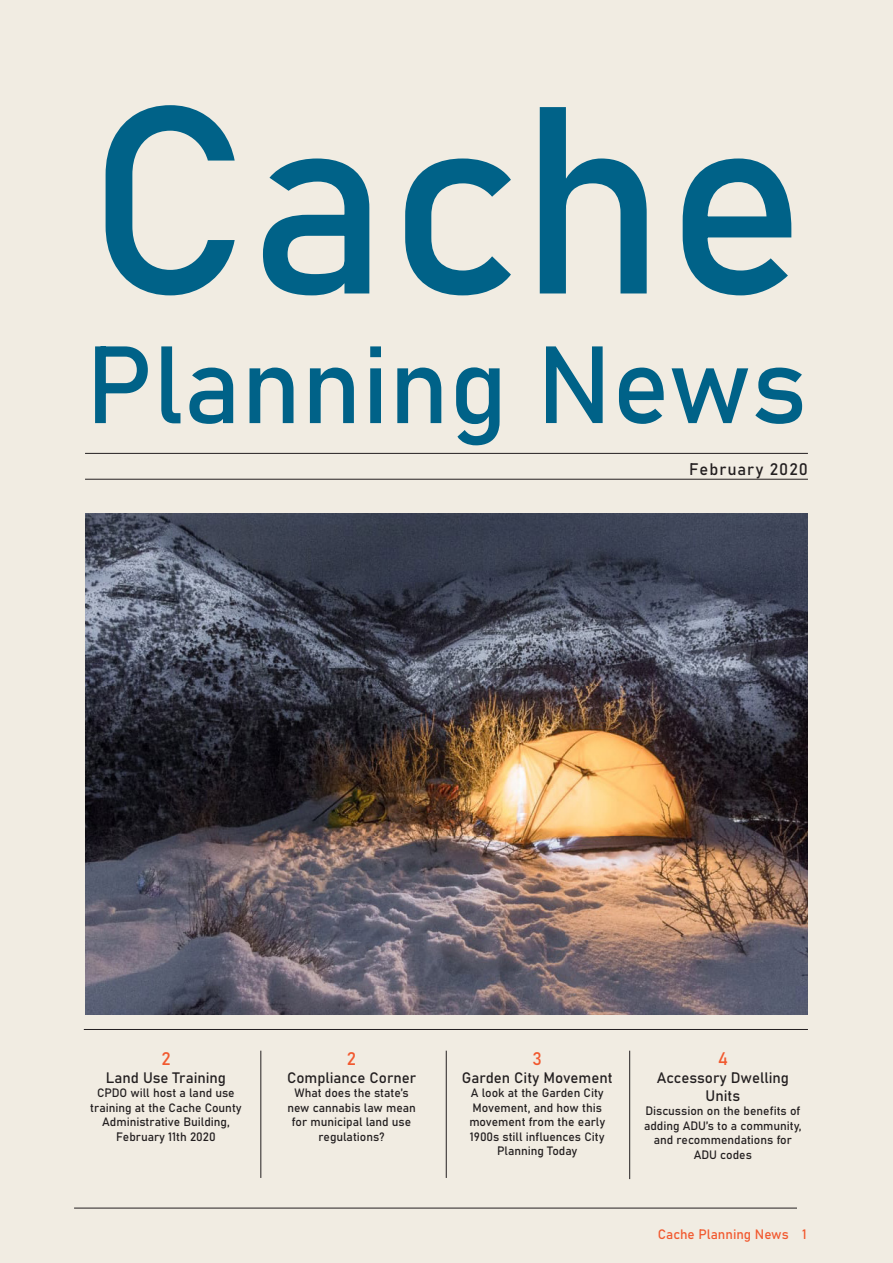
<style>
.page{position:relative;width:893px;height:1263px;background:#f1ece2}
.page>*{position:absolute;margin:0;border:0;box-sizing:border-box;transform-origin:0 0}
.Folio_-_Section_Titl{font:262.5px "Bahnschrift";color:#006288}
.Folio_-_Section_Titl-2{font:108px "Bahnschrift";color:#006288}
.Front_Page_TOC_Numbe{font:18px "Bahnschrift";color:#f1592f}
.Front_Page_TOC_Conte{font:18px "Bahnschrift";color:#f1592f}
.Folio_-_Section_Titl-3{font:16.5px "Bahnschrift";letter-spacing:.06em;color:#231f20}
.Front_Page_TOC_Conte-2{font:15px/18px "Bahnschrift";color:#231f20;text-align:center}
.t1{font:13.5px "Bahnschrift";color:#f1592f}
.Front_Page_TOC_Conte-3{font:12px/14.4px "Bahnschrift";color:#231f20;text-align:center}
</style>
<div class="page">
<hr style="left:74px;top:1208px;width:723px;height:1px;background:#231f20">
<hr style="left:85px;top:453px;width:723px;height:1px;background:#231f20">
<hr style="left:85px;top:479px;width:723px;height:1px;background:#231f20">
<img style="left:85px;top:513px;width:723px;height:501px">
<hr style="left:84px;top:1029px;width:724px;height:1px;background:#231f20">
<hr style="left:260px;top:1051px;width:1px;height:127px;background:#231f20">
<hr style="left:446px;top:1051px;width:1px;height:127px;background:#231f20">
<hr style="left:629px;top:1051px;width:1px;height:128px;background:#231f20">
<p class="Folio_-_Section_Titl" style="left:86px;top:35px;width:722px">Cache</p>
<p class="Folio_-_Section_Titl-2" style="left:86px;top:317px;width:723px">Planning News</p>
<p class="Folio_-_Section_Titl-3" style="left:689px;top:459px;width:120px">February 2020</p>
<p class="Front_Page_TOC_Numbe" style="left:161px;top:1047px;width:11px">2</p>
<p class="Front_Page_TOC_Conte-2" style="left:106px;top:1068px;width:122px">Land Use Training</p>
<p class="Front_Page_TOC_Conte-3" style="left:90px;top:1086px;width:153px">CPDO will host a land use training at the Cache County<br>Administrative Building,<br>February 11th 2020</p>
<p class="Front_Page_TOC_Conte" style="left:347px;top:1047px;width:11px">2</p>
<p class="Front_Page_TOC_Conte-2" style="left:287px;top:1068px;width:131px">Compliance Corner</p>
<p class="Front_Page_TOC_Conte-3" style="left:287px;top:1086px;width:130px">What does the state’s new cannabis law mean for municipal land use regulations?</p>
<p class="Front_Page_TOC_Numbe" style="left:532px;top:1047px;width:11px">3</p>
<p class="Front_Page_TOC_Conte-2" style="left:462px;top:1068px;width:152px">Garden City Movement</p>
<p class="Front_Page_TOC_Conte-3" style="left:469px;top:1086px;width:137px">A look at the Garden City<br>Movement, and how this movement from the early<br>1900s still influences City<br>Planning Today</p>
<p class="Front_Page_TOC_Numbe" style="left:718px;top:1047px;width:12px">4</p>
<p class="Front_Page_TOC_Conte-2" style="left:657px;top:1068px;width:134px">Accessory Dwelling<br>Units</p>
<p class="Front_Page_TOC_Conte-3" style="left:644px;top:1104px;width:159px">Discussion on the benefits of adding ADU’s to a community, and recommendations for<br>ADU codes</p>
<p class="t1" style="left:658px;top:1226px;width:150px">Cache Planning News 1</p>
</div>
